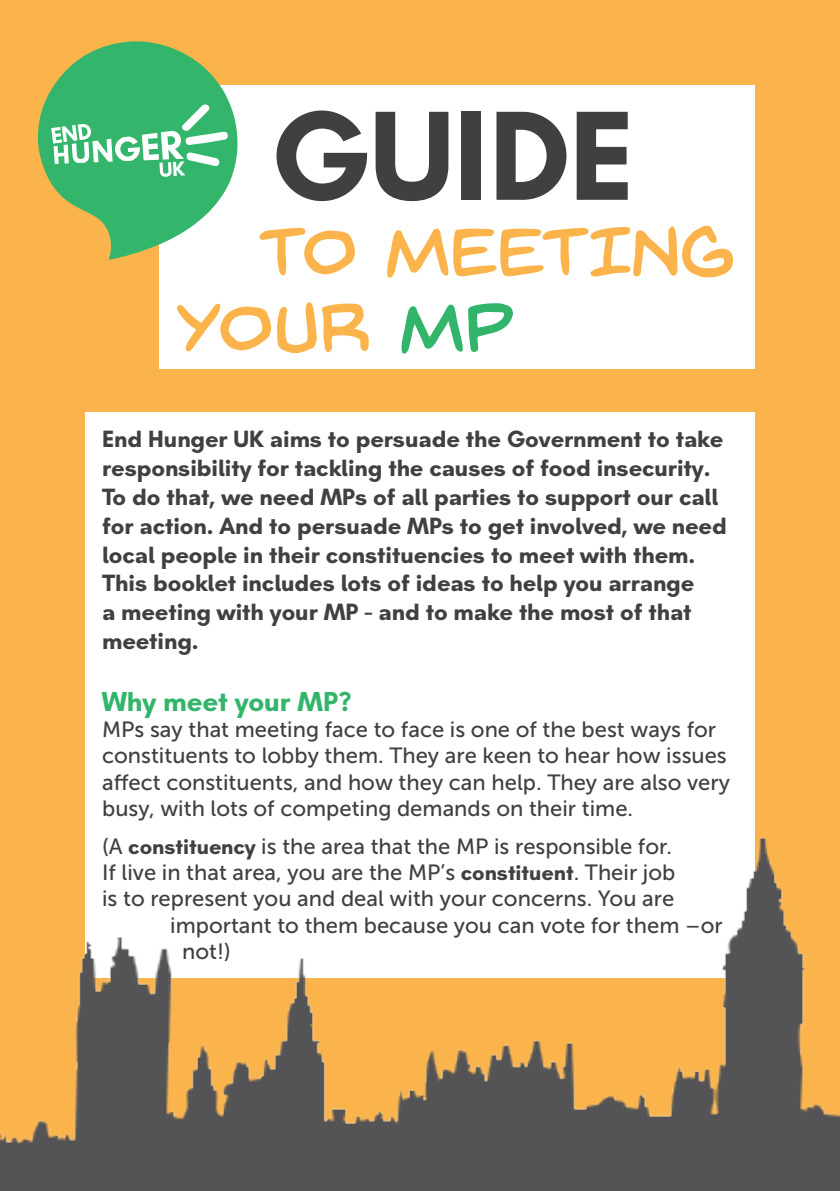
<style>
.page{position:relative;width:840px;height:1191px;background:#fff}
.page>*{position:absolute;margin:0;border:0;box-sizing:border-box;transform-origin:0 0}
.t1{font:700 129.4px "Industri";color:#404041}
.t2{font:72px/76px "Back Issues BB";letter-spacing:-.025em;color:#fbb44c}
.Subhead{font:700 28px "Industri";color:#32b56b}
.Body_text{font:700 24px/28.8px "Industri";color:#404041}
.Body_text-2{font:22px/26.4px "Museo Sans 500";color:#404041}
.s1{color:#32b56b}
.s2{font-family:"Industri";font-weight:700}
</style>
<div class="page">
<div style="left:0;top:0;width:839px;height:1191px;background:#fbb44c"></div>
<div style="left:159px;top:85px;width:595px;height:284px;background:#fff"></div>
<svg style="left:38px;top:41px;width:199px;height:219px;fill:#33b66b"></svg>
<svg style="left:51px;top:104px;width:177px;height:73px;background:#64c78e"></svg>
<div style="left:85px;top:412px;width:669px;height:565px;background:#fff"></div>
<img style="left:0;top:831px;width:839px;height:360px">
<p class="t1" style="left:270px;top:76px;width:365px">GUIDE</p>
<p class="t2" style="left:176px;top:214px;width:560px;text-indent:82px">TO MEETING<br>YOUR <span class="s1">mp</span></p>
<p class="Body_text" style="left:102px;top:424px;width:625px">End Hunger UK aims to persuade the Government to take responsibility for tackling the causes of food insecurity.<br>To do that, we need MPs of all parties to support our call for action. And to persuade MPs to get involved, we need local people in their constituencies to meet with them.<br>This booklet includes lots of ideas to help you arrange<br>a meeting with your MP - and to make the most of that meeting.</p>
<p class="Subhead" style="left:102px;top:683px;width:251px">Why meet your MP?</p>
<p class="Body_text-2" style="left:102px;top:716px;width:629px">MPs say that meeting face to face is one of the best ways for constituents to lobby them. They are keen to hear how issues affect constituents, and how they can help. They are also very busy, with lots of competing demands on their time.</p>
<p class="Body_text-2" style="left:102px;top:833px;width:571px">(A <span class="s2">constituency</span> is the area that the MP is responsible for.</p>
<p class="Body_text-2" style="left:102px;top:859px;width:574px">If live in that area, you are the MP’s <span class="s2">constituent</span>. Their job</p>
<p class="Body_text-2" style="left:102px;top:885px;width:573px">is to represent you and deal with your concerns. You are</p>
<p class="Body_text-2" style="left:170px;top:912px;width:553px">important to them because you can vote for them –or</p>
<p class="Body_text-2" style="left:182px;top:938px;width:50px">not!)</p>
</div>
